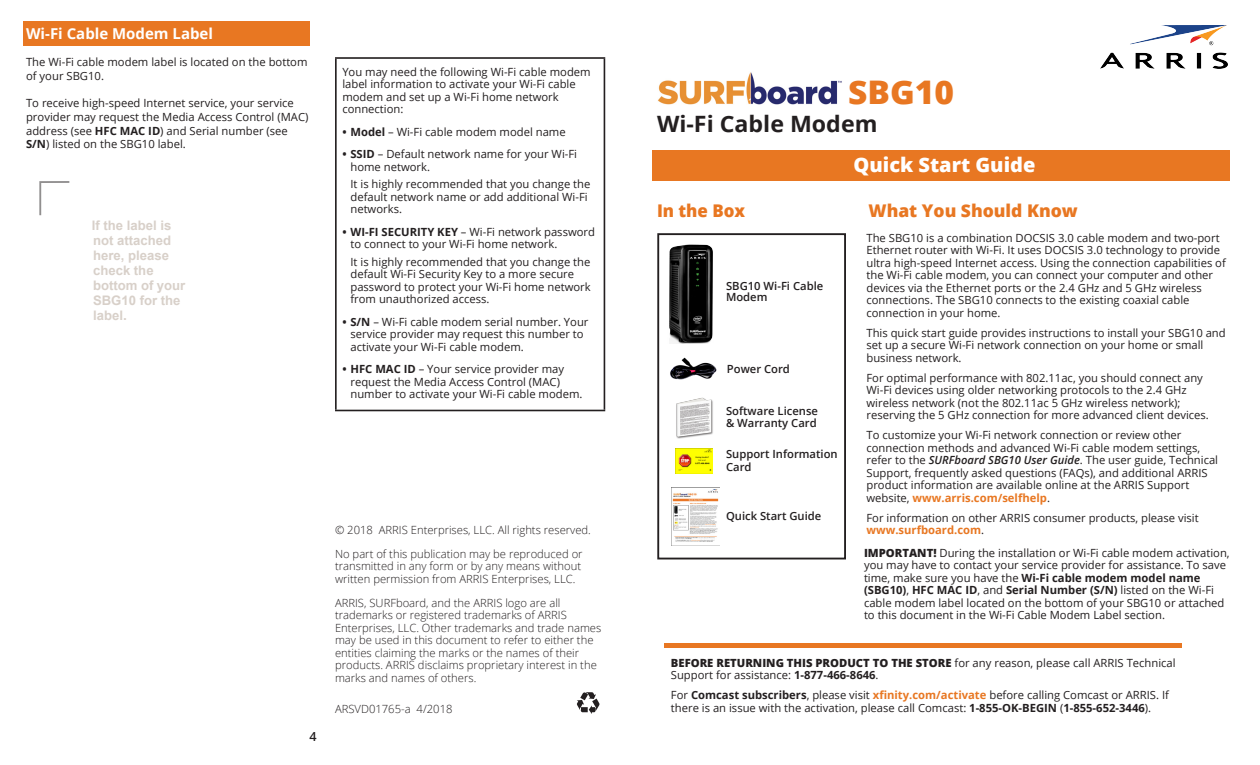
<style>
.page{position:relative;width:1260px;height:765px;background:#fff}
.page>*{position:absolute;margin:0;border:0;box-sizing:border-box;transform-origin:0 0}
.t1{font:800 32.5px "Open Sans";color:#e87722}
.t2{font:700 22.5px "Open Sans";color:#231f20}
.t3{font:800 20px "Open Sans";color:#fff}
.Uni_75_Black{font:800 17.5px "Open Sans";color:#e87722}
.Uni_75_Black-2{font:800 17.5px "Open Sans";color:#e87722;scale:.96 1}
.t4{font:700 15px "Open Sans";color:#fff}
.t5{font:700 13.12px/15px "Arial";color:#d8d0c9}
.Uni_65__Bold{font:600 12.5px "Open Sans";color:#231f20}
.t6{font:11.25px/12.5px "Open Sans";color:#231f20}
.Legal_attribution{font:300 11.25px/12.5px "Open Sans";color:#231f20}
.Uni_65__Bold-2{font:600 11.25px/11.2px "Open Sans";color:#231f20}
.s1{font-weight:700}
.s2{font-size:13.75px}
.s3{font-weight:600;font-style:italic}
.s4{font-weight:700;color:#e87722}
.s5{font-weight:800}
</style>
<div class="page">
<div style="left:657px;top:233px;width:189px;height:326px;border:2px solid #231f20"></div>
<img style="left:669px;top:244px;width:44px;height:100px">
<hr style="left:39px;top:181px;width:30px;height:2px;background:#231f20">
<hr style="left:39px;top:183px;width:2px;height:32px;background:#231f20">
<svg style="left:577px;top:692px;width:23px;height:22px"></svg>
<img style="left:670px;top:358px;width:46px;height:22px">
<img style="left:676px;top:397px;width:37px;height:42px">
<img style="left:671px;top:487px;width:48px;height:59px">
<img style="left:676px;top:449px;width:36px;height:24px">
<hr style="left:335px;top:57px;width:270px;height:2px;background:#231f20">
<hr style="left:335px;top:59px;width:2px;height:351px;background:#231f20">
<hr style="left:604px;top:59px;width:1px;height:351px;background:#231f20">
<hr style="left:335px;top:410px;width:270px;height:1px;background:#231f20">
<div style="left:23px;top:22px;width:286px;height:24px;background:#e87722"></div>
<div style="left:652px;top:150px;width:578px;height:31px;background:#e87722"></div>
<img style="left:658px;top:72px;width:184px;height:33px">
<img style="left:1101px;top:25px;width:126px;height:44px">
<hr style="left:664px;top:644px;width:518px;height:4px;background:#e87722">
<p class="t4" style="left:26px;top:23px;width:188px">Wi-Fi Cable Modem Label</p>
<p class="t6" style="left:26px;top:55px;width:283px;line-height:13.8px">The Wi-Fi cable modem label is located on the bottom of your SBG10.</p>
<p class="t6" style="left:26px;top:96px;width:284px;line-height:13.8px">To receive high-speed Internet service, your service provider may request the Media Access Control (MAC) address (see <span class="s1">HFC MAC ID</span>) and Serial number (see <span class="s1">S/N</span>) listed on the SBG10 label.</p>
<p class="t5" style="left:92px;top:219px;width:95px">If the label is not attached here, please check the bottom of your<br>SBG10 for the label<span class="s2">.</span></p>
<p class="t6" style="left:342px;top:65px;width:250px">You may need the following Wi-Fi cable modem label information to activate your Wi-Fi cable modem and set up a Wi-Fi home network connection:</p>
<p class="t6" style="left:342px;top:125px;width:225px"><span class="s1">• Model</span> – Wi-Fi cable modem model name</p>
<p class="t6" style="left:350px;top:148px;width:228px;text-indent:-8px"><span class="s1">• SSID</span> – Default network name for your Wi-Fi home network.</p>
<p class="t6" style="left:350px;top:178px;width:242px">It is highly recommended that you change the default network name or add additional Wi-Fi networks.</p>
<p class="t6" style="left:350px;top:225px;width:246px;text-indent:-8px"><span class="s1">• WI-FI SECURITY KEY</span> – Wi-Fi network password to connect to your Wi-Fi home network.</p>
<p class="t6" style="left:350px;top:255px;width:242px">It is highly recommended that you change the default Wi-Fi Security Key to a more secure password to protect your Wi-Fi home network from unauthorized access.</p>
<p class="t6" style="left:350px;top:315px;width:240px;text-indent:-8px"><span class="s1">• S/N</span> – Wi-Fi cable modem serial number. Your service provider may request this number to activate your Wi-Fi cable modem.</p>
<p class="t6" style="left:350px;top:363px;width:234px;text-indent:-8px"><span class="s1">• HFC MAC ID</span> – Your service provider may request the Media Access Control (MAC) number to activate your Wi-Fi cable modem.</p>
<p class="Uni_65__Bold" style="left:309px;top:728px;width:9px">4</p>
<p class="Legal_attribution" style="left:335px;top:524px;width:257px">© 2018 ARRIS Enterprises, LLC. All rights reserved.</p>
<p class="Legal_attribution" style="left:335px;top:547px;width:249px">No part of this publication may be reproduced or transmitted in any form or by any means without written permission from ARRIS Enterprises, LLC.</p>
<p class="Legal_attribution" style="left:335px;top:596px;width:268px">ARRIS, SURFboard, and the ARRIS logo are all trademarks or registered trademarks of ARRIS Enterprises, LLC. Other trademarks and trade names may be used in this document to refer to either the entities claiming the marks or the names of their products. ARRIS disclaims proprietary interest in the marks and names of others.</p>
<p class="Legal_attribution" style="left:335px;top:702px;width:119px">ARSVD01765-a 4/2018</p>
<p class="t1" style="left:848px;top:68px;width:107px">SBG10</p>
<p class="t2" style="left:657px;top:108px;width:222px">Wi-Fi Cable Modem</p>
<p class="Uni_75_Black-2" style="left:657px;top:197px;width:93px">In the Box</p>
<p class="Uni_65__Bold-2" style="left:726px;top:280px;width:99px">SBG10 Wi-Fi Cable<br>Modem</p>
<p class="Uni_65__Bold-2" style="left:727px;top:363px;width:65px">Power Cord</p>
<p class="Uni_65__Bold-2" style="left:726px;top:405px;width:93px">Software License &amp; Warranty Card</p>
<p class="Uni_65__Bold-2" style="left:726px;top:446px;width:113px;line-height:13.8px">Support Information<br>Card</p>
<p class="Uni_65__Bold-2" style="left:726px;top:510px;width:97px">Quick Start Guide</p>
<p class="t3" style="left:854px;top:150px;width:183px">Quick Start Guide</p>
<p class="Uni_75_Black" style="left:868px;top:197px;width:211px">What You Should Know</p>
<p class="t6" style="left:867px;top:231px;width:361px">The SBG10 is a combination DOCSIS 3.0 cable modem and two-port Ethernet router with Wi-Fi. It uses DOCSIS 3.0 technology to provide ultra high‑speed Internet access. Using the connection capabilities of the Wi-Fi cable modem, you can connect your computer and other devices via the Ethernet ports or the 2.4 GHz and 5 GHz wireless connections. The SBG10 connects to the existing coaxial cable connection in your home.</p>
<p class="t6" style="left:867px;top:326px;width:361px">This quick start guide provides instructions to install your SBG10 and set up a secure Wi-Fi network connection on your home or small business network.</p>
<p class="t6" style="left:867px;top:371px;width:344px">For optimal performance with 802.11ac, you should connect any Wi-Fi devices using older networking protocols to the 2.4 GHz wireless network (not the 802.11ac 5 GHz wireless network); reserving the 5 GHz connection for more advanced client devices.</p>
<p class="t6" style="left:867px;top:428px;width:353px">To customize your Wi-Fi network connection or review other connection methods and advanced Wi-Fi cable modem settings, refer to the <span class="s3">SURFboard SBG10 User Guide</span>. The user guide, Technical Support, frequently asked questions (FAQs), and additional ARRIS product information are available online at the ARRIS Support website, <span class="s4">www.arris.com/selfhelp</span>.</p>
<p class="t6" style="left:867px;top:511px;width:334px">For information on other ARRIS consumer products, please visit <span class="s4">www.surfboard.com</span>.</p>
<p class="t6" style="left:864px;top:546px;width:367px"><span class="s5">IMPORTANT!</span> During the installation or Wi-Fi cable modem activation, you may have to contact your service provider for assistance. To save time, make sure you have the <span class="s1">Wi-Fi cable modem model name (SBG10)</span>, <span class="s1">HFC MAC ID</span>, and <span class="s1">Serial Number (S/N)</span> listed on the Wi-Fi cable modem label located on the bottom of your SBG10 or attached to this document in the Wi-Fi Cable Modem Label section.</p>
<p class="t6" style="left:671px;top:656px;width:506px"><span class="s5">BEFORE RETURNING THIS PRODUCT TO THE STORE</span> for any reason, please call ARRIS Technical<br>Support for assistance: <span class="s1">1-877-466-8646</span>.</p>
<p class="t6" style="left:671px;top:688px;width:500px">For <span class="s1">Comcast subscribers</span>, please visit <span class="s4">xfinity.com/activate</span> before calling Comcast or ARRIS. If there is an issue with the activation, please call Comcast: <span class="s1">1-855-OK-BEGIN</span> (<span class="s1">1-855-652-3446</span>).</p>
</div>
